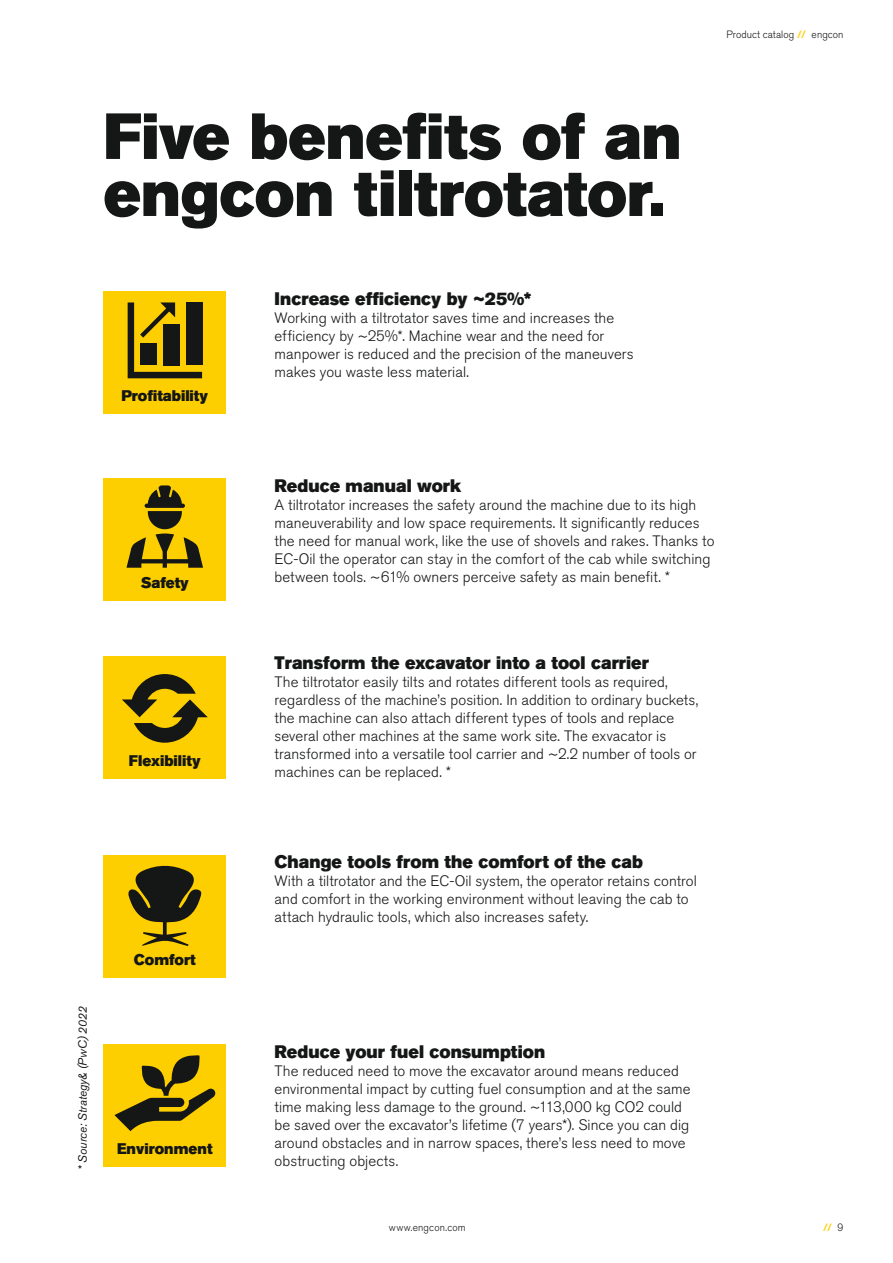
<style>
.page{position:relative;width:893px;height:1263px;background:#fff}
.page>*{position:absolute;margin:0;border:0;box-sizing:border-box;transform-origin:0 0}
.t1{font:64.5px/57px "Akzidenz Grotesk Pro Super";letter-spacing:-.005em;color:#151616}
.t2{font:18px "Akzidenz Grotesk Pro Super";color:#151616}
.t3{font:15.3px "Akzidenz Grotesk Pro Super";color:#151616}
.t4{font:300 15px/18px "Akzidenz Grotesk Pro";letter-spacing:.005em;color:#151616}
.t5{font:italic 12px "Akzidenz Grotesk Pro";color:#151616}
.t6{font:300 10.5px "Akzidenz Grotesk Pro";letter-spacing:.015em;color:#151616}
.t7{font:700 10.5px "Akzidenz Grotesk Pro";color:#ffd31b}
.s1{font-weight:700;color:#ffd31b}
.s2{font-weight:300;color:#151616}
</style>
<div class="page">
<div style="left:103px;top:1044px;width:123px;height:123px;background:#fdcf00"></div>
<svg style="left:114px;top:1055px;width:101px;height:76px"></svg>
<div style="left:103px;top:855px;width:123px;height:122px;background:#fdcf00"></div>
<svg style="left:128px;top:865px;width:74px;height:81px"></svg>
<div style="left:103px;top:656px;width:123px;height:122px;background:#fdcf00"></div>
<svg style="left:122px;top:674px;width:86px;height:69px"></svg>
<div style="left:103px;top:478px;width:123px;height:123px;background:#fdcf00"></div>
<svg style="left:126px;top:485px;width:77px;height:83px"></svg>
<div style="left:103px;top:291px;width:123px;height:123px;background:#fdcf00"></div>
<svg style="left:128px;top:302px;width:74px;height:76px"></svg>
<h1 class="t1" style="left:103px;top:108px;width:580px">Five benefits of an engcon tiltrotator.</h1>
<p class="t3" style="left:121px;top:386px;width:88px">Profitability</p>
<p class="t2" style="left:275px;top:287px;width:258px">Increase efficiency by ~25%*</p>
<p class="t4" style="left:275px;top:309px;width:360px">Working with a tiltrotator saves time and increases the efficiency by ~25%*. Machine wear and the need for manpower is reduced and the precision of the maneuvers makes you waste less material.</p>
<p class="t6" style="left:726px;top:27px;width:119px">Product catalog <span class="s1">//</span> engcon</p>
<p class="t3" style="left:141px;top:573px;width:50px">Safety</p>
<p class="t3" style="left:129px;top:750px;width:73px">Flexibility</p>
<p class="t5" style="left:75px;top:1170px;width:165px;rotate:-90deg">* Source: Strategy&amp; (PwC) 2022</p>
<p class="t3" style="left:134px;top:949px;width:64px">Comfort</p>
<p class="t3" style="left:117px;top:1139px;width:97px">Environment</p>
<p class="t2" style="left:275px;top:474px;width:188px">Reduce manual work</p>
<p class="t4" style="left:275px;top:496px;width:441px">A tiltrotator increases the safety around the machine due to its high maneuverability and low space requirements. It significantly reduces the need for manual work, like the use of shovels and rakes. Thanks to EC-Oil the operator can stay in the comfort of the cab while switching between tools. ~61% owners perceive safety as main benefit. *</p>
<p class="t2" style="left:275px;top:651px;width:376px">Transform the excavator into a tool carrier</p>
<p class="t4" style="left:275px;top:673px;width:425px">The tiltrotator easily tilts and rotates different tools as required, regardless of the machine’s position. In addition to ordinary buckets, the machine can also attach different types of tools and replace several other machines at the same work site. The exvacator is transformed into a versatile tool carrier and ~2.2 number of tools or machines can be replaced. *</p>
<p class="t2" style="left:275px;top:850px;width:370px">Change tools from the comfort of the cab</p>
<p class="t4" style="left:275px;top:872px;width:424px">With a tiltrotator and the EC-Oil system, the operator retains control and comfort in the working environment without leaving the cab to attach hydraulic tools, which also increases safety.</p>
<p class="t2" style="left:275px;top:1040px;width:272px">Reduce your fuel consumption</p>
<p class="t4" style="left:275px;top:1061px;width:417px">The reduced need to move the excavator around means reduced environmental impact by cutting fuel consumption and at the same time making less damage to the ground. ~113,000 kg CO2 could be saved over the excavator’s lifetime (7 years*). Since you can dig around obstacles and in narrow spaces, there’s less need to move obstructing objects.</p>
<p class="t6" style="left:389px;top:1220px;width:78px">www.engcon.com</p>
<p class="t7" style="left:823px;top:1220px;width:22px">// <span class="s2">9</span></p>
</div>
